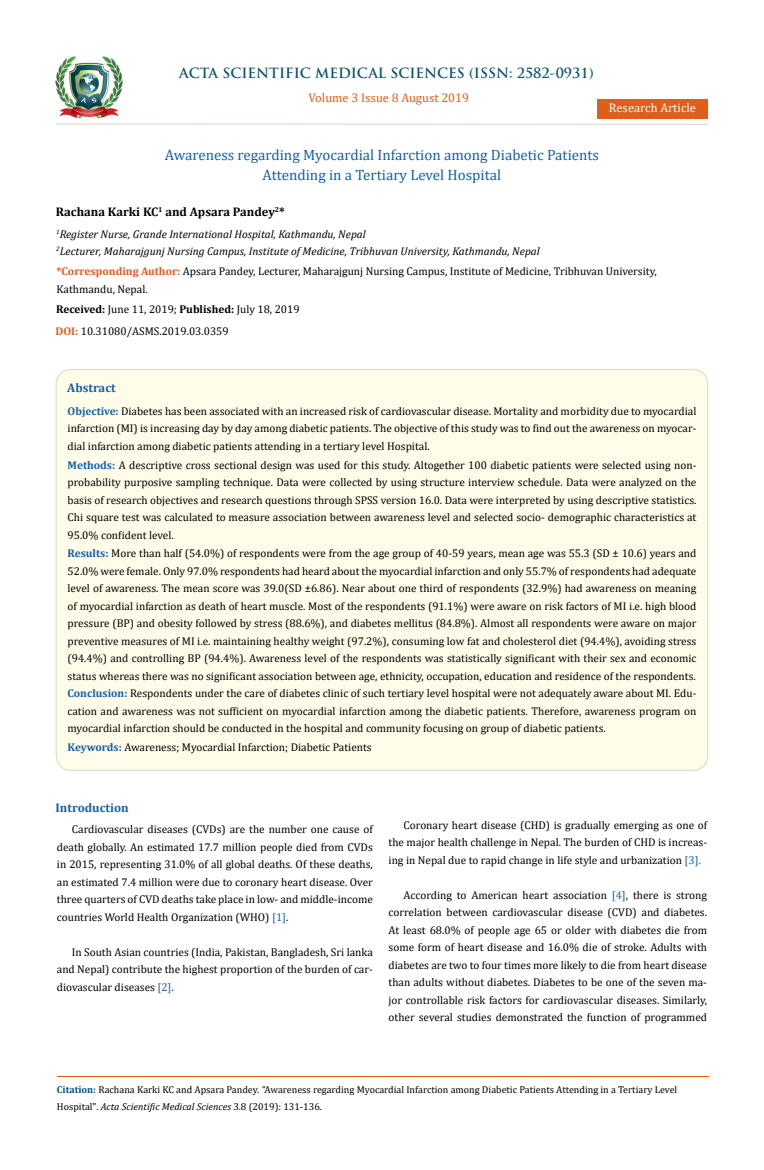
<style>
.page{position:relative;width:764px;height:1170px;background:#fff}
.page>*{position:absolute;margin:0;border:0;box-sizing:border-box;transform-origin:0 0}
.t1{font:15px/20px "Cambria";color:#1560a6;text-align:center}
.t2{font:700 13.75px "Trajan Pro";color:#0e546a}
.t3{font:700 12.5px "Cambria";color:#000}
.t4{font:12.5px "Cambria";color:#e05d1a}
.t5{font:700 12.5px "Cambria";color:#1560a6}
.t6{font:12.5px "Cambria";color:#fff}
.t7{font:11.25px/17.5px "Cambria";color:#000;text-align:justify}
.t8{font:italic 11.25px/17.5px "Cambria";color:#000}
.t9{font:10px/17.5px "Cambria";color:#000}
.s1{font-weight:700;color:#e05d1a}
.s2{font-weight:700}
.s3{font-weight:700;color:#1560a6}
.s4{color:#1560a6}
.s5{font-weight:700;color:#035089}
.s6{font-style:italic}
</style>
<div class="page">
<img style="left:56px;top:57px;width:66px;height:61px">
<div style="left:597px;top:99px;width:110px;height:20px;background:#e05d1a"></div>
<div style="left:56px;top:369px;width:651px;height:401px;background:#fffde9;border-radius:15px"></div>
<hr style="left:56px;top:123px;width:651px;height:2px;background:#e0dfcd">
<hr style="left:57px;top:1077px;width:651px;height:1px;background:#e05d1a">
<p class="t2" style="left:179px;top:64px;width:416px">ACTA SCIENTIFIC MEDICAL SCIENCES (ISSN: 2582-0931)</p>
<p class="t4" style="left:309px;top:91px;width:162px">Volume 3 Issue 8 August 2019</p>
<p class="t6" style="left:609px;top:100px;width:89px">Research Article</p>
<h1 class="t1" style="left:165px;top:145px;width:436px">Awareness regarding Myocardial Infarction among Diabetic Patients<br>Attending in a Tertiary Level Hospital</h1>
<p class="t3" style="left:56px;top:203px;width:230px">Rachana Karki KC<sup>1</sup> and Apsara Pandey<sup>2</sup>*</p>
<p class="t8" style="left:56px;top:225px;width:485px"><sup>1</sup>Register Nurse, Grande International Hospital, Kathmandu, Nepal<br><sup>2</sup>Lecturer, Maharajgunj Nursing Campus, Institute of Medicine, Tribhuvan University, Kathmandu, Nepal</p>
<p class="t7" style="left:56px;top:263px;width:602px"><span class="s1">*Corresponding Author:</span> Apsara Pandey, Lecturer, Maharajgunj Nursing Campus, Institute of Medicine, Tribhuvan University,<br>Kathmandu, Nepal.</p>
<p class="t7" style="left:56px;top:300px;width:245px"><span class="s2">Received:</span> June 11, 2019; <span class="s2">Published:</span> July 18, 2019</p>
<p class="t7" style="left:55px;top:323px;width:175px"><span class="s1">DOI:</span> 10.31080/ASMS.2019.03.0359</p>
<p class="t5" style="left:67px;top:379px;width:50px">Abstract</p>
<p class="t7" style="left:68px;top:402px;width:630px"><span class="s3">Objective:</span> Diabetes has been associated with an increased risk of cardiovascular disease. Mortality and morbidity due to myocardial infarction (MI) is increasing day by day among diabetic patients. The objective of this study was to find out the awareness on myocar&shy;dial infarction among diabetic patients attending in a tertiary level Hospital.</p>
<p class="t7" style="left:67px;top:456px;width:630px;text-align:left"><span class="s3">Methods:</span> A descriptive cross sectional design was used for this study. Altogether 100 diabetic patients were selected using non&shy;probability purposive sampling technique. Data were collected by using structure interview schedule. Data were analyzed on the basis of research objectives and research questions through SPSS version 16.0. Data were interpreted by using descriptive statistics.<br>Chi square test was calculated to measure association between awareness level and selected socio- demographic characteristics at 95.0% confident level.<br><span class="s3">Results:</span> More than half (54.0%) of respondents were from the age group of 40-59 years, mean age was 55.3 (SD ± 10.6) years and 52.0% were female. Only 97.0% respondents had heard about the myocardial infarction and only 55.7% of respondents had adequate level of awareness. The mean score was 39.0(SD ±6.86). Near about one third of respondents (32.9%) had awareness on meaning of myocardial infarction as death of heart muscle. Most of the respondents (91.1%) were aware on risk factors of MI i.e. high blood pressure (BP) and obesity followed by stress (88.6%), and diabetes mellitus (84.8%). Almost all respondents were aware on major preventive measures of MI i.e. maintaining healthy weight (97.2%), consuming low fat and cholesterol diet (94.4%), avoiding stress (94.4%) and controlling BP (94.4%). Awareness level of the respondents was statistically significant with their sex and economic status whereas there was no significant association between age, ethnicity, occupation, education and residence of the respondents.<br><span class="s3">Conclusion:</span> Respondents under the care of diabetes clinic of such tertiary level hospital were not adequately aware about MI. Edu&shy;cation and awareness was not sufficient on myocardial infarction among the diabetic patients. Therefore, awareness program on myocardial infarction should be conducted in the hospital and community focusing on group of diabetic patients.</p>
<p class="t7" style="left:68px;top:738px;width:306px"><span class="s3">Keywords:</span> Awareness; Myocardial Infarction; Diabetic Patients</p>
<p class="t5" style="left:56px;top:799px;width:75px">Introduction</p>
<p class="t7" style="left:57px;top:820px;width:317px;text-indent:15px">Cardiovascular diseases (CVDs) are the number one cause of death globally. An estimated 17.7 million people died from CVDs in 2015, representing 31.0% of all global deaths. Of these deaths, an estimated 7.4 million were due to coronary heart disease. Over three quarters of CVD deaths take place in low- and middle-income countries World Health Organization (WHO) <span class="s4">[1]</span>.</p>
<p class="t7" style="left:57px;top:943px;width:317px;text-indent:15px">In South Asian countries (India, Pakistan, Bangladesh, Sri lanka and Nepal) contribute the highest proportion of the burden of car&shy;diovascular diseases <span class="s4">[2]</span>.</p>
<p class="t7" style="left:388px;top:816px;width:320px;text-indent:15px">Coronary heart disease (CHD) is gradually emerging as one of the major health challenge in Nepal. The burden of CHD is increas&shy;ing in Nepal due to rapid change in life style and urbanization <span class="s4">[3].</span></p>
<p class="t7" style="left:388px;top:886px;width:320px;text-indent:15px">According to American heart association <span class="s4">[4]</span>, there is strong correlation between cardiovascular disease (CVD) and diabetes.<br>At least 68.0% of people age 65 or older with diabetes die from some form of heart disease and 16.0% die of stroke. Adults with diabetes are two to four times more likely to die from heart disease than adults without diabetes. Diabetes to be one of the seven ma&shy;jor controllable risk factors for cardiovascular diseases. Similarly, other several studies demonstrated the function of programmed</p>
<p class="t9" style="left:57px;top:1080px;width:622px"><span class="s5">Citation:</span> Rachana Karki KC and Apsara Pandey<span class="s6">.</span> “Awareness regarding Myocardial Infarction among Diabetic Patients Attending in a Tertiary Level<br>Hospital". <span class="s6">Acta Scientific Medical Sciences</span> 3.8 (2019): 131-136.</p>
</div>
